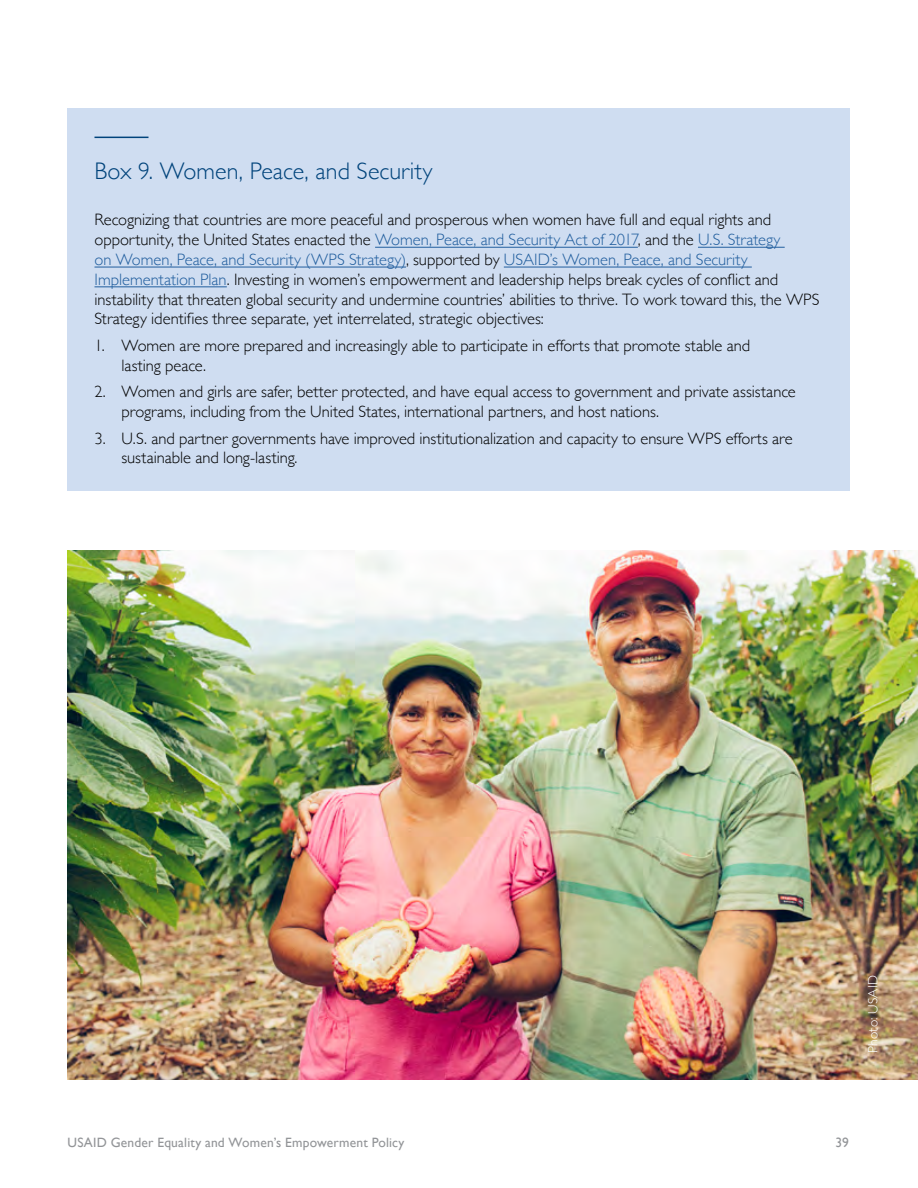
<style>
.page{position:relative;width:918px;height:1188px;background:#fff}
.page>*{position:absolute;margin:0;border:0;box-sizing:border-box;transform-origin:0 0}
.t1{font:300 24px "Gill Sans";letter-spacing:.005em;color:#00437b}
.t2{font:300 16.5px/19.8px "Gill Sans";color:#000}
.t3{font:13.5px "Gill Sans";letter-spacing:.015em;color:#939598}
.Country{font:300 13.5px "Gill Sans";letter-spacing:.015em;color:#fff}
.s1{color:#215e9e}
</style>
<div class="page">
<div style="left:68px;top:108px;width:782px;height:382px;background:#cfddf1"></div>
<hr style="left:94px;top:137px;width:54px;height:1px;background:#00437b">
<hr style="left:375px;top:247px;width:263px;height:1px;background:#215e9e">
<hr style="left:698px;top:247px;width:87px;height:1px;background:#215e9e">
<hr style="left:94px;top:267px;width:312px;height:1px;background:#215e9e">
<hr style="left:504px;top:267px;width:248px;height:1px;background:#215e9e">
<hr style="left:94px;top:286px;width:133px;height:1px;background:#215e9e">
<img style="left:68px;top:551px;width:850px;height:529px">
<p class="t1" style="left:94px;top:152px;width:340px">Box 9. Women, Peace, and Security</p>
<p class="t2" style="left:94px;top:209px;width:726px">Recognizing that countries are more peaceful and prosperous when women have full and equal rights and opportunity, the United States enacted the <span class="s1">Women, Peace, and Security Act of 2017</span>, and the <span class="s1">U.S. Strategy<br>on Women, Peace, and Security (WPS Strategy)</span>, supported by <span class="s1">USAID’s Women, Peace, and Security Implementation Plan</span>. Investing in women’s empowerment and leadership helps break cycles of conflict and instability that threaten global security and undermine countries’ abilities to thrive. To work toward this, the WPS Strategy identifies three separate, yet interrelated, strategic objectives:</p>
<p class="t2" style="left:121px;top:335px;width:630px;text-indent:-27px">1. Women are more prepared and increasingly able to participate in efforts that promote stable and lasting peace.</p>
<p class="t2" style="left:121px;top:381px;width:676px;text-indent:-27px">2. Women and girls are safer, better protected, and have equal access to government and private assistance programs, including from the United States, international partners, and host nations.</p>
<p class="t2" style="left:121px;top:428px;width:673px;text-indent:-27px">3. U.S. and partner governments have improved institutionalization and capacity to ensure WPS efforts are sustainable and long-lasting.</p>
<p class="Country" style="left:862px;top:1053px;width:79px;rotate:-90deg">Photo: USAID</p>
<p class="t3" style="left:68px;top:1134px;width:338px">USAID Gender Equality and Women’s Empowerment Policy</p>
<p class="t3" style="left:836px;top:1134px;width:15px">39</p>
</div>
